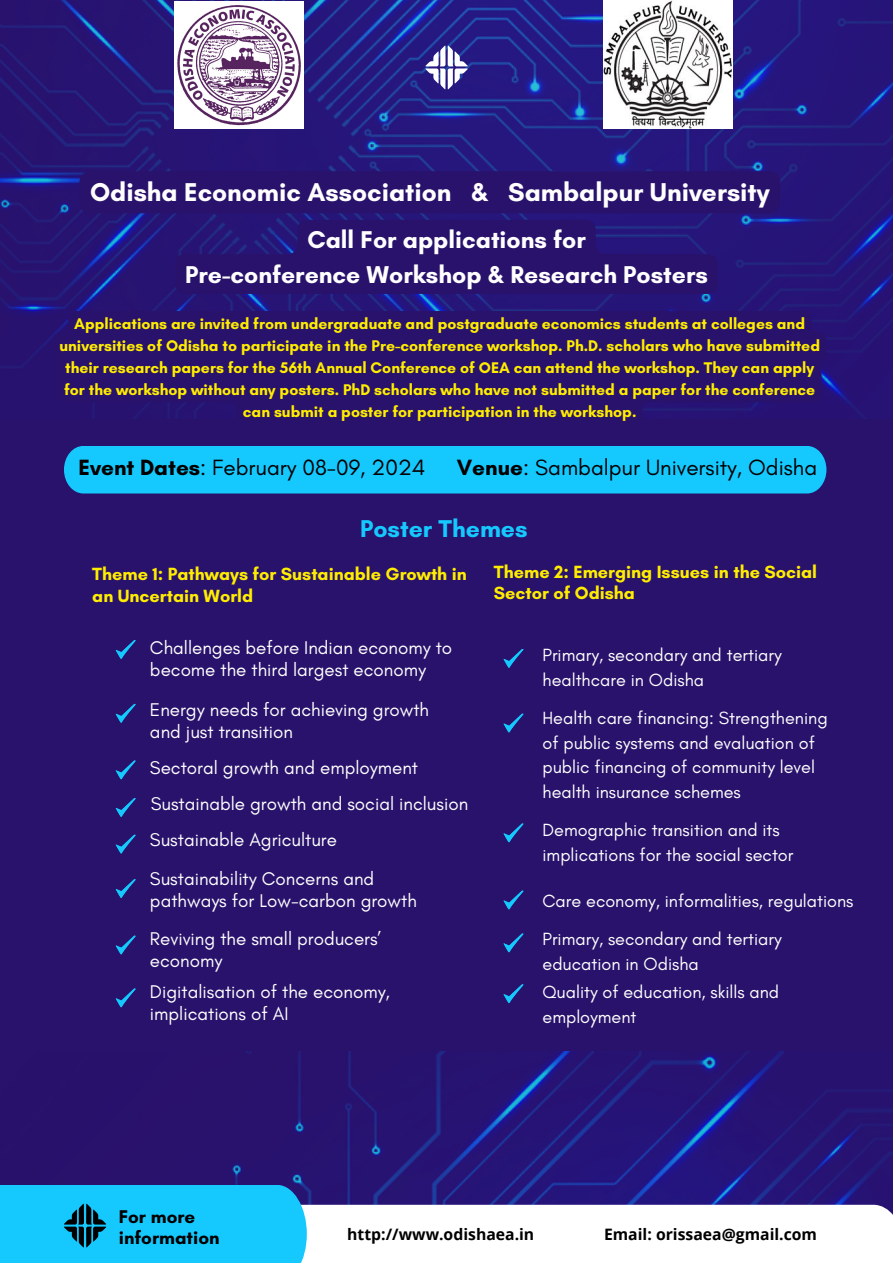
<style>
.page{position:relative;width:893px;height:1263px;background:#29126b}
.page>*{position:absolute;margin:0;border:0;box-sizing:border-box;transform-origin:0 0}
.t1{font:700 26.25px "Glacial Indifference";color:#fff}
.t2{font:700 24.75px "Glacial Indifference";color:#fff}
.t3{font:700 24.75px "Glacial Indifference";color:#15c9ff}
.t4{font:22.5px "Glacial Indifference";color:#000}
.t5{font:18.75px/21.9px "Glacial Indifference";color:#fff}
.t6{font:700 18.75px/20.2px "Glacial Indifference";color:#000}
.t7{font:18px/24.8px "Glacial Indifference";color:#fff}
.t8{font:700 18px/21.4px "Glacial Indifference";color:#ffed00}
.t9{font:700 15.75px/21.9px "Glacial Indifference";color:#ffed00;text-align:center}
.t10{font:700 15.75px "Open Sans";color:#000}
.s1{font-weight:700}
</style>
<div class="page">
<img style="left:0;top:0;width:893px;height:418px">
<div style="left:64px;top:446px;width:762px;height:47px;background:#15c9ff"></div>
<svg style="left:116px;top:640px;width:20px;height:19px"></svg>
<svg style="left:116px;top:703px;width:20px;height:20px"></svg>
<svg style="left:116px;top:760px;width:20px;height:19px"></svg>
<svg style="left:116px;top:798px;width:20px;height:19px"></svg>
<svg style="left:116px;top:834px;width:20px;height:19px"></svg>
<svg style="left:116px;top:879px;width:20px;height:19px"></svg>
<svg style="left:116px;top:935px;width:20px;height:19px"></svg>
<svg style="left:116px;top:988px;width:20px;height:19px"></svg>
<img style="left:232px;top:1052px;width:661px;height:133px">
<svg style="left:0;top:1185px;width:893px;height:78px"></svg>
<svg style="left:425px;top:46px;width:43px;height:43px"></svg>
<img style="left:174px;top:1px;width:129px;height:128px">
<img style="left:603px;top:0;width:129px;height:129px">
<svg style="left:503px;top:649px;width:21px;height:19px"></svg>
<svg style="left:503px;top:823px;width:21px;height:19px"></svg>
<svg style="left:503px;top:713px;width:21px;height:19px"></svg>
<svg style="left:503px;top:890px;width:21px;height:19px"></svg>
<svg style="left:503px;top:933px;width:21px;height:19px"></svg>
<svg style="left:503px;top:984px;width:21px;height:19px"></svg>
<svg style="left:79px;top:171px;width:701px;height:42px"></svg>
<svg style="left:175px;top:220px;width:543px;height:74px"></svg>
<svg style="left:53px;top:311px;width:773px;height:108px"></svg>
<p class="t1" style="left:90px;top:176px;width:681px">Odisha Economic Association &amp; Sambalpur University</p>
<p class="t2" style="left:307px;top:225px;width:280px">Call For applications for</p>
<p class="t2" style="left:185px;top:259px;width:524px">Pre-conference Workshop &amp; Research Posters</p>
<p class="t9" style="left:59px;top:313px;width:762px">Applications are invited from undergraduate and postgraduate economics students at colleges and universities of Odisha to participate in the Pre-conference workshop. Ph.D. scholars who have submitted their research papers for the 56th Annual Conference of OEA can attend the workshop. They can apply for the workshop without any posters. PhD scholars who have not submitted a paper for the conference can submit a poster for participation in the workshop.</p>
<p class="t4" style="left:78px;top:454px;width:348px"><span class="s1">Event Dates</span>: February 08-09, 2024</p>
<p class="t3" style="left:360px;top:514px;width:169px">Poster Themes</p>
<p class="t8" style="left:92px;top:563px;width:376px">Theme 1: Pathways for Sustainable Growth in an Uncertain World</p>
<p class="t5" style="left:150px;top:636px;width:304px">Challenges before Indian economy to become the third largest economy</p>
<p class="t5" style="left:150px;top:698px;width:281px">Energy needs for achieving growth and just transition</p>
<p class="t4" style="left:457px;top:454px;width:362px"><span class="s1">Venue</span>: Sambalpur University, Odisha</p>
<p class="t8" style="left:494px;top:561px;width:325px">Theme 2: Emerging Issues in the Social<br>Sector of Odisha</p>
<p class="t7" style="left:542px;top:642px;width:241px">Primary, secondary and tertiary healthcare in Odisha</p>
<p class="t7" style="left:542px;top:705px;width:287px">Health care financing: Strengthening of public systems and evaluation of public financing of community level health insurance schemes</p>
<p class="t7" style="left:542px;top:817px;width:252px">Demographic transition and its implications for the social sector</p>
<p class="t7" style="left:542px;top:888px;width:312px">Care economy, informalities, regulations</p>
<p class="t5" style="left:150px;top:757px;width:270px">Sectoral growth and employment</p>
<p class="t5" style="left:151px;top:793px;width:319px">Sustainable growth and social inclusion</p>
<p class="t5" style="left:150px;top:829px;width:188px">Sustainable Agriculture</p>
<p class="t5" style="left:150px;top:867px;width:268px">Sustainability Concerns and pathways for Low-carbon growth</p>
<p class="t5" style="left:150px;top:928px;width:233px">Reviving the small producers’ economy</p>
<p class="t7" style="left:542px;top:926px;width:241px">Primary, secondary and tertiary education in Odisha</p>
<p class="t5" style="left:150px;top:980px;width:241px">Digitalisation of the economy, implications of AI</p>
<p class="t7" style="left:542px;top:979px;width:238px">Quality of education, skills and employment</p>
<p class="t6" style="left:119px;top:1206px;width:102px">For more information</p>
<p class="t10" style="left:347px;top:1223px;width:188px">http://www.odishaea.in</p>
<p class="t10" style="left:604px;top:1223px;width:214px">Email: orissaea@gmail.com</p>
</div>
